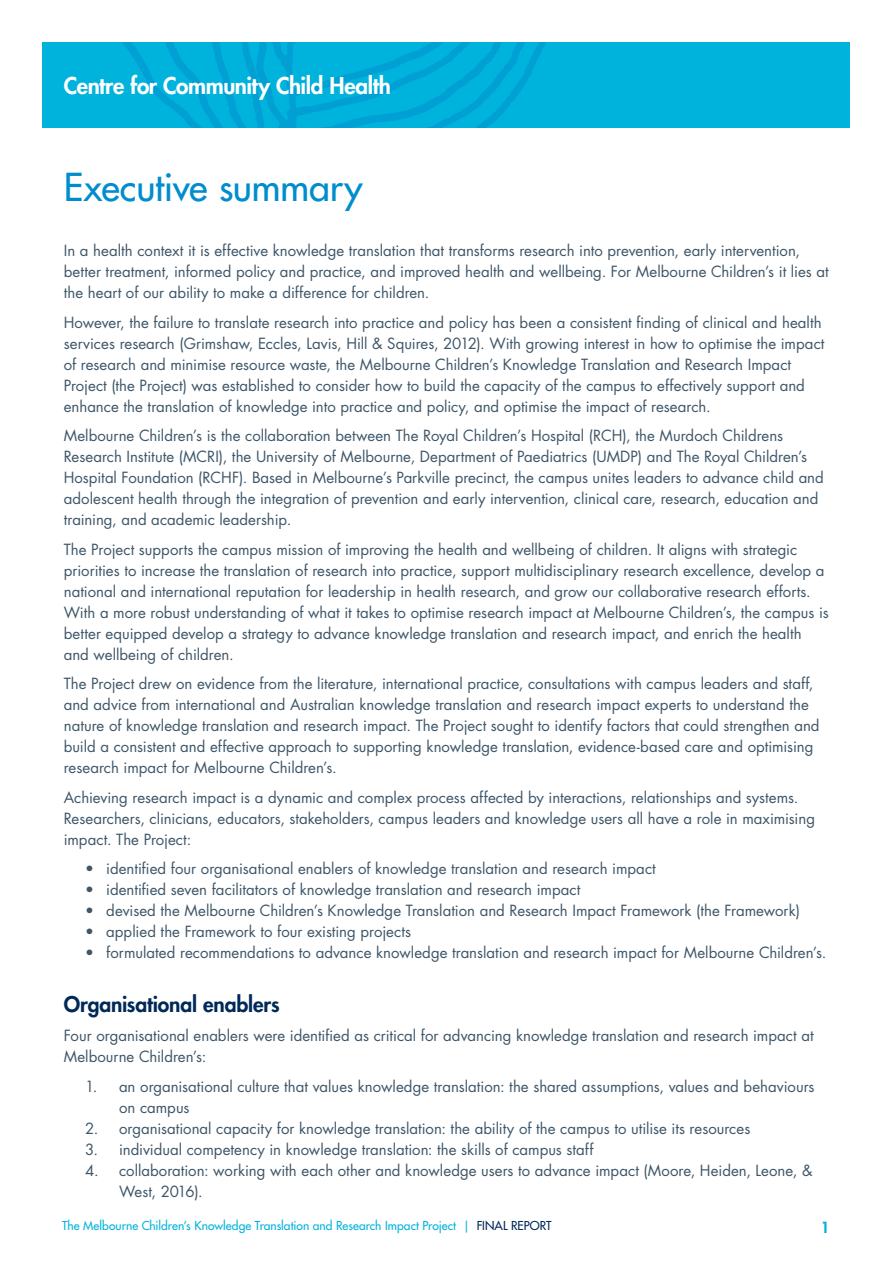
<style>
.page{position:relative;width:893px;height:1263px;background:#fff}
.page>*{position:absolute;margin:0;border:0;box-sizing:border-box;transform-origin:0 0}
.t1{font:500 37.5px "Futura LT Pro";letter-spacing:-.01em;color:#008dcd}
.t2{font:800 22.5px "Futura LT Pro";letter-spacing:-.02em;color:#fff}
.t3{font:800 21px "Futura LT Pro";letter-spacing:-.005em;color:#002958}
.t4{font:15px/21px "Futura LT Pro";color:#3e5668}
.t5{font:800 15px "Futura LT Pro";color:#00b3dc}
.t6{font:500 12px "Futura LT Pro";letter-spacing:.005em;color:#00b3dc}
.s1{color:#002958}
</style>
<div class="page">
<div style="left:43px;top:43px;width:807px;height:85px;background:#00b3dc"></div>
<h2 class="t2" style="left:64px;top:69px;width:329px">Centre for Community Child Health</h2>
<h1 class="t1" style="left:64px;top:159px;width:300px">Executive summary</h1>
<p class="t4" style="left:64px;top:240px;width:766px">In a health context it is effective knowledge translation that transforms research into prevention, early intervention, better treatment, informed policy and practice, and improved health and wellbeing. For Melbourne Children’s it lies at the heart of our ability to make a difference for children.</p>
<p class="t4" style="left:64px;top:311px;width:762px">However, the failure to translate research into practice and policy has been a consistent finding of clinical and health services research (Grimshaw, Eccles, Lavis, Hill &amp; Squires, 2012). With growing interest in how to optimise the impact of research and minimise resource waste, the Melbourne Children’s Knowledge Translation and Research Impact Project (the Project) was established to consider how to build the capacity of the campus to effectively support and enhance the translation of knowledge into practice and policy, and optimise the impact of research.</p>
<p class="t4" style="left:64px;top:425px;width:762px">Melbourne Children’s is the collaboration between The Royal Children’s Hospital (RCH), the Murdoch Childrens Research Institute (MCRI), the University of Melbourne, Department of Paediatrics (UMDP) and The Royal Children’s Hospital Foundation (RCHF). Based in Melbourne’s Parkville precinct, the campus unites leaders to advance child and adolescent health through the integration of prevention and early intervention, clinical care, research, education and training, and academic leadership.</p>
<p class="t4" style="left:64px;top:538px;width:766px">The Project supports the campus mission of improving the health and wellbeing of children. It aligns with strategic priorities to increase the translation of research into practice, support multidisciplinary research excellence, develop a national and international reputation for leadership in health research, and grow our collaborative research efforts.<br>With a more robust understanding of what it takes to optimise research impact at Melbourne Children’s, the campus is better equipped develop a strategy to advance knowledge translation and research impact, and enrich the health and wellbeing of children.</p>
<p class="t4" style="left:64px;top:673px;width:757px">The Project drew on evidence from the literature, international practice, consultations with campus leaders and staff, and advice from international and Australian knowledge translation and research impact experts to understand the nature of knowledge translation and research impact. The Project sought to identify factors that could strengthen and build a consistent and effective approach to supporting knowledge translation, evidence-based care and optimising research impact for Melbourne Children’s.</p>
<p class="t4" style="left:64px;top:786px;width:753px">Achieving research impact is a dynamic and complex process affected by interactions, relationships and systems.<br>Researchers, clinicians, educators, stakeholders, campus leaders and knowledge users all have a role in maximising impact. The Project:</p>
<p class="t4" style="left:85px;top:858px;width:572px">• identified four organisational enablers of knowledge translation and research impact</p>
<p class="t4" style="left:85px;top:879px;width:497px">• identified seven facilitators of knowledge translation and research impact</p>
<p class="t4" style="left:85px;top:900px;width:716px">• devised the Melbourne Children’s Knowledge Translation and Research Impact Framework (the Framework)</p>
<p class="t4" style="left:85px;top:921px;width:328px">• applied the Framework to four existing projects</p>
<p class="t4" style="left:85px;top:942px;width:743px">• formulated recommendations to advance knowledge translation and research impact for Melbourne Children’s.</p>
<h3 class="t3" style="left:64px;top:988px;width:217px">Organisational enablers</h3>
<p class="t4" style="left:64px;top:1025px;width:751px">Four organisational enablers were identified as critical for advancing knowledge translation and research impact at<br>Melbourne Children’s:</p>
<p class="t4" style="left:119px;top:1076px;width:697px;text-indent:-34px">1. an organisational culture that values knowledge translation: the shared assumptions, values and behaviours on campus</p>
<p class="t4" style="left:85px;top:1118px;width:667px">2. organisational capacity for knowledge translation: the ability of the campus to utilise its resources</p>
<p class="t4" style="left:85px;top:1139px;width:510px">3. individual competency in knowledge translation: the skills of campus staff</p>
<p class="t4" style="left:119px;top:1160px;width:695px;text-indent:-34px">4. collaboration: working with each other and knowledge users to advance impact (Moore, Heiden, Leone, &amp;<br>West, 2016).</p>
<p class="t6" style="left:62px;top:1217px;width:491px">The Melbourne Children’s Knowledge Translation and Research Impact Project | <span class="s1">FINAL REPORT</span></p>
<p class="t5" style="left:821px;top:1216px;width:10px">1</p>
</div>
